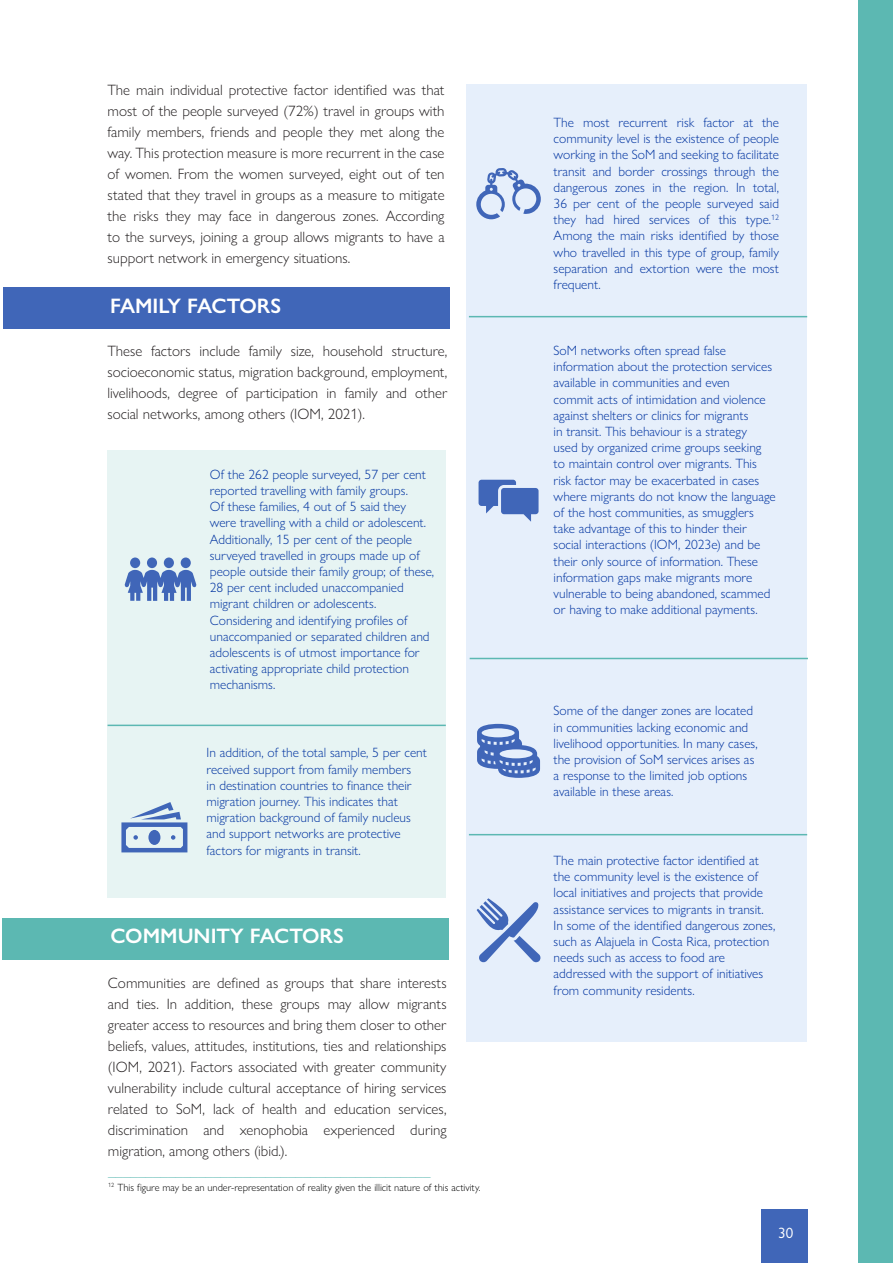
<style>
.page{position:relative;width:893px;height:1263px;background:#fff}
.page>*{position:absolute;margin:0;border:0;box-sizing:border-box;transform-origin:0 0}
.t1{font:600 21px "Gill Sans Nova";color:#fff}
.t2{font:300 15px/21px "Gill Sans Nova";color:#231f20;text-align:justify}
.t3{font:300 15px "Gill Sans Nova";color:#5cb8b2}
.t4{font:15px "Gill Sans Nova";color:#fff}
.t5{font:300 13.5px/16.2px "Gill Sans Nova";color:#0033a0}
.t6{font:300 10.5px "Gill Sans Nova";color:#000}
</style>
<div class="page">
<div style="left:761px;top:1209px;width:47px;height:54px;background:#4066b8"></div>
<div style="left:3px;top:919px;width:446px;height:41px;background:#5cb8b2"></div>
<div style="left:466px;top:84px;width:341px;height:958px;background:#e6effb"></div>
<svg style="left:476px;top:168px;width:65px;height:51px"></svg>
<div style="left:3px;top:287px;width:447px;height:41px;background:#4066b8"></div>
<hr style="left:469px;top:316px;width:338px;height:1px;background:#5cb8b2">
<svg style="left:479px;top:480px;width:60px;height:42px"></svg>
<div style="left:108px;top:450px;width:338px;height:448px;background:#e7f4f3"></div>
<hr style="left:108px;top:725px;width:338px;height:1px;background:#5cb8b2">
<svg style="left:121px;top:802px;width:66px;height:50px"></svg>
<div style="left:181px;top:557px;width:10px;height:11px;background:#4066b8;border-radius:50%"></div>
<svg style="left:125px;top:570px;width:72px;height:31px"></svg>
<div style="left:130px;top:557px;width:10px;height:11px;background:#4066b8;border-radius:50%"></div>
<div style="left:164px;top:557px;width:10px;height:11px;background:#4066b8;border-radius:50%"></div>
<div style="left:147px;top:557px;width:10px;height:11px;background:#4066b8;border-radius:50%"></div>
<hr style="left:469px;top:834px;width:338px;height:1px;background:#5cb8b2">
<svg style="left:477px;top:724px;width:63px;height:54px"></svg>
<svg style="left:477px;top:898px;width:64px;height:65px"></svg>
<hr style="left:470px;top:658px;width:338px;height:1px;background:#5cb8b2">
<div style="left:859px;top:0;width:34px;height:1263px;background:#5cb8b2"></div>
<p class="t2" style="left:108px;top:79px;width:339px">The main individual protective factor identified was that most of the people surveyed (72%) travel in groups with family members, friends and people they met along the way. This protection measure is more recurrent in the case of women. From the women surveyed, eight out of ten stated that they travel in groups as a measure to mitigate the risks they may face in dangerous zones. According to the surveys, joining a group allows migrants to have a support network in emergency situations.</p>
<p class="t5" style="left:554px;top:114px;width:227px;text-align:justify">The most recurrent risk factor at the community level is the existence of people working in the SoM and seeking to facilitate transit and border crossings through the dangerous zones in the region. In total, 36 per cent of the people surveyed said they had hired services of this type.<sup>12<br></sup>Among the main risks identified by those who travelled in this type of group, family separation and extortion were the most frequent.</p>
<p class="t1" style="left:110px;top:293px;width:173px">FAMILY FACTORS</p>
<p class="t2" style="left:108px;top:340px;width:341px">These factors include family size, household structure, socioeconomic status, migration background, employment, livelihoods, degree of participation in family and other social networks, among others (IOM, 2021).</p>
<p class="t5" style="left:554px;top:342px;width:224px">SoM networks often spread false information about the protection services available in communities and even<br>commit acts of intimidation and violence against shelters or clinics for migrants<br>in transit. This behaviour is a strategy<br>used by organized crime groups seeking to maintain control over migrants. This risk factor may be exacerbated in cases where migrants do not know the language of the host communities, as smugglers take advantage of this to hinder their social interactions (IOM, 2023e) and be their only source of information. These information gaps make migrants more vulnerable to being abandoned, scammed or having to make additional payments.</p>
<p class="t5" style="left:210px;top:466px;width:226px">Of the 262 people surveyed, 57 per cent reported travelling with family groups.<br>Of these families, 4 out of 5 said they were travelling with a child or adolescent.<br>Additionally, 15 per cent of the people surveyed travelled in groups made up of people outside their family group; of these, 28 per cent included unaccompanied migrant children or adolescents.<br>Considering and identifying profiles of unaccompanied or separated children and adolescents is of utmost importance for activating appropriate child protection mechanisms.</p>
<p class="t5" style="left:207px;top:745px;width:222px">In addition, of the total sample, 5 per cent received support from family members<br>in destination countries to finance their migration journey. This indicates that migration background of family nucleus and support networks are protective factors for migrants in transit.</p>
<p class="t1" style="left:110px;top:923px;width:235px">COMMUNITY FACTORS</p>
<p class="t2" style="left:108px;top:972px;width:340px">Communities are defined as groups that share interests and ties. In addition, these groups may allow migrants greater access to resources and bring them closer to other beliefs, values, attitudes, institutions, ties and relationships (IOM, 2021). Factors associated with greater community vulnerability include cultural acceptance of hiring services related to SoM, lack of health and education services, discrimination and xenophobia experienced during migration, among others (ibid.).</p>
<p class="t3" style="left:108px;top:1161px;width:324px">___________________________________________</p>
<p class="t6" style="left:108px;top:1181px;width:374px"><sup>12</sup> This figure may be an under-representation of reality given the illicit nature of this activity.</p>
<p class="t5" style="left:554px;top:703px;width:206px">Some of the danger zones are located in communities lacking economic and livelihood opportunities. In many cases, the provision of SoM services arises as a response to the limited job options available in these areas.</p>
<p class="t5" style="left:554px;top:852px;width:223px">The main protective factor identified at the community level is the existence of local initiatives and projects that provide assistance services to migrants in transit.<br>In some of the identified dangerous zones, such as Alajuela in Costa Rica, protection needs such as access to food are addressed with the support of initiatives from community residents.</p>
<p class="t4" style="left:778px;top:1224px;width:16px">30</p>
</div>
